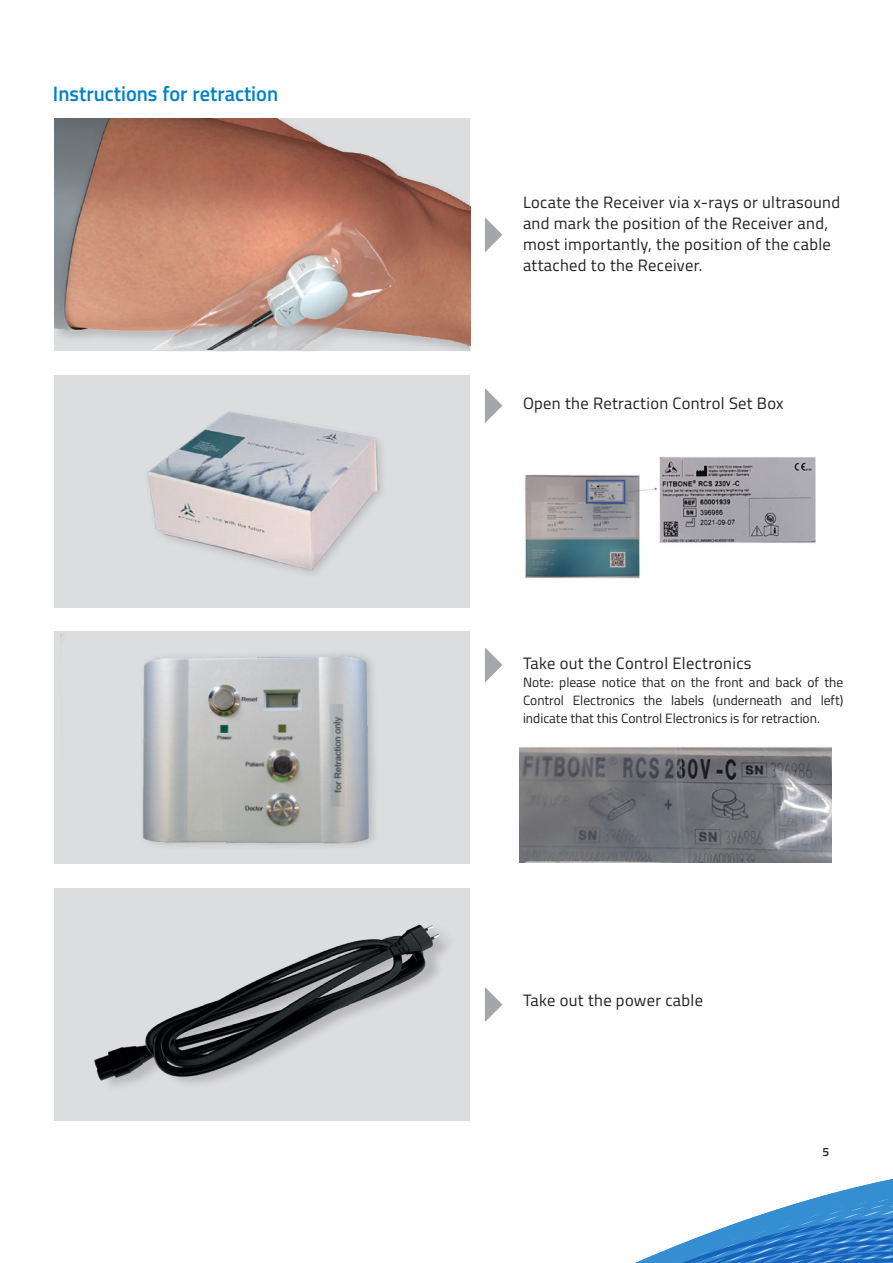
<style>
.page{position:relative;width:893px;height:1263px;background:#fff}
.page>*{position:absolute;margin:0;border:0;box-sizing:border-box;transform-origin:0 0}
.t1{font:600 21px "Titillium";color:#0081c7}
.t2{font:16.5px/21px "Titillium";letter-spacing:.02em;color:#231f20}
.t3{font:13.5px/18px "Titillium";color:#231f20;text-align:justify}
.t4{font:600 12px "Titillium";color:#231f20}
</style>
<div class="page">
<img style="left:55px;top:119px;width:415px;height:231px">
<div style="left:55px;top:375px;width:415px;height:233px;background:#dcdddf"></div>
<img style="left:147px;top:411px;width:235px;height:163px">
<img style="left:525px;top:457px;width:291px;height:122px">
<img style="left:520px;top:747px;width:311px;height:116px">
<img style="left:60px;top:632px;width:410px;height:232px">
<img style="left:55px;top:888px;width:415px;height:233px">
<svg style="left:485px;top:388px;width:17px;height:35px"></svg>
<svg style="left:485px;top:648px;width:17px;height:35px"></svg>
<svg style="left:485px;top:987px;width:17px;height:35px"></svg>
<svg style="left:485px;top:217px;width:17px;height:35px"></svg>
<svg style="left:635px;top:1178px;width:258px;height:85px"></svg>
<p class="t1" style="left:53px;top:78px;width:227px">Instructions for retraction</p>
<p class="t2" style="left:523px;top:191px;width:319px">Locate the Receiver via x-rays or ultrasound and mark the position of the Receiver and, most importantly, the position of the cable attached to the Receiver.</p>
<p class="t2" style="left:523px;top:392px;width:262px">Open the Retraction Control Set Box</p>
<p class="t2" style="left:523px;top:651px;width:230px">Take out the Control Electronics</p>
<p class="t3" style="left:523px;top:672px;width:322px">Note: please notice that on the front and back of the Control Electronics the labels (underneath and left) indicate that this Control Electronics is for retraction.</p>
<p class="t2" style="left:523px;top:989px;width:181px">Take out the power cable</p>
<p class="t4" style="left:822px;top:1143px;width:8px">5</p>
</div>
